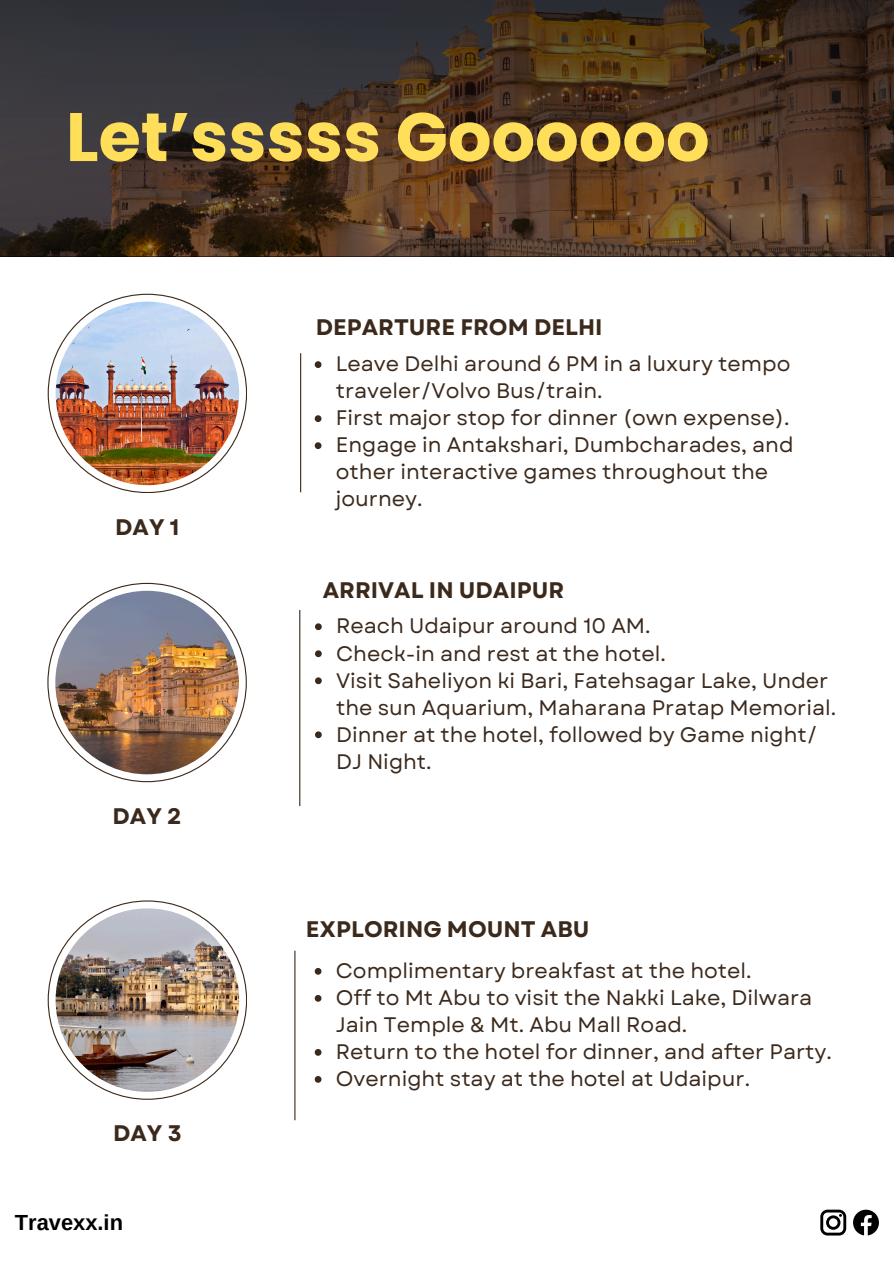
<style>
.page{position:relative;width:894px;height:1264px;background:#fff}
.page>*{position:absolute;margin:0;border:0;box-sizing:border-box;transform-origin:0 0}
.t1{font:700 68.4px "Poppins";color:#ffde59}
.t2{font:700 22.5px "Garet";color:#3b291c}
.t3{font:700 21.9px "Arimo";color:#000}
.t4{font:21px/27px "Garet";color:#3b291c}
</style>
<div class="page">
<svg style="left:853px;top:1209px;width:25px;height:26px"></svg>
<svg style="left:820px;top:1209px;width:26px;height:26px"></svg>
<hr style="left:300px;top:353px;width:1px;height:139px;background:#3b291c">
<svg style="left:48px;top:294px;width:199px;height:199px"></svg>
<img style="left:56px;top:302px;width:183px;height:183px;border-radius:50%">
<svg style="left:314px;top:361px;width:7px;height:7px"></svg>
<svg style="left:314px;top:415px;width:7px;height:7px"></svg>
<svg style="left:314px;top:442px;width:7px;height:7px"></svg>
<hr style="left:299px;top:610px;width:1px;height:196px;background:#3b291c">
<svg style="left:47px;top:583px;width:199px;height:199px"></svg>
<img style="left:55px;top:591px;width:184px;height:183px;border-radius:50%">
<svg style="left:315px;top:623px;width:6px;height:7px"></svg>
<svg style="left:315px;top:650px;width:6px;height:7px"></svg>
<svg style="left:315px;top:677px;width:6px;height:7px"></svg>
<svg style="left:315px;top:731px;width:6px;height:7px"></svg>
<svg style="left:48px;top:900px;width:199px;height:199px"></svg>
<img style="left:56px;top:908px;width:183px;height:183px;border-radius:50%">
<svg style="left:314px;top:968px;width:7px;height:6px"></svg>
<svg style="left:314px;top:995px;width:7px;height:6px"></svg>
<svg style="left:314px;top:1049px;width:7px;height:6px"></svg>
<svg style="left:314px;top:1076px;width:7px;height:6px"></svg>
<hr style="left:294px;top:950px;width:1px;height:170px;background:#3b291c">
<svg style="left:1px;top:0;width:892px;height:256px;background:#453428"></svg>
<p class="t1" style="left:66px;top:89px;width:645px">Let’sssss Goooooo</p>
<h2 class="t2" style="left:316px;top:311px;width:288px">DEPARTURE FROM DELHI</h2>
<p class="t2" style="left:115px;top:510px;width:66px">DAY 1</p>
<h2 class="t2" style="left:112px;top:799px;width:71px">DAY 2</h2>
<p class="t2" style="left:113px;top:1117px;width:70px">DAY 3</p>
<p class="t3" style="left:15px;top:1210px;width:110px">Travexx.in</p>
<p class="t4" style="left:336px;top:350px;width:456px">Leave Delhi around 6 PM in a luxury tempo traveler/Volvo Bus/train.</p>
<h1 class="t4" style="left:336px;top:404px;width:455px">First major stop for dinner (own expense).</h1>
<p class="t4" style="left:336px;top:431px;width:459px">Engage in Antakshari, Dumbcharades, and other interactive games throughout the journey.</p>
<h2 class="t2" style="left:323px;top:574px;width:243px">ARRIVAL IN UDAIPUR</h2>
<p class="t4" style="left:336px;top:612px;width:316px">Reach Udaipur around 10 AM.</p>
<p class="t4" style="left:336px;top:639px;width:331px">Check-in and rest at the hotel.</p>
<p class="t4" style="left:336px;top:666px;width:501px">Visit Saheliyon ki Bari, Fatehsagar Lake, Under the sun Aquarium, Maharana Pratap Memorial.</p>
<h2 class="t4" style="left:336px;top:720px;width:483px">Dinner at the hotel, followed by Game night/<br>DJ Night.</h2>
<h2 class="t2" style="left:306px;top:912px;width:285px">EXPLORING MOUNT ABU</h2>
<p class="t4" style="left:336px;top:957px;width:417px">Complimentary breakfast at the hotel.</p>
<p class="t4" style="left:336px;top:984px;width:478px">Off to Mt Abu to visit the Nakki Lake, Dilwara<br>Jain Temple &amp; Mt. Abu Mall Road.</p>
<p class="t4" style="left:336px;top:1038px;width:497px">Return to the hotel for dinner, and after Party.</p>
<h2 class="t4" style="left:336px;top:1065px;width:415px">Overnight stay at the hotel at Udaipur.</h2>
</div>
